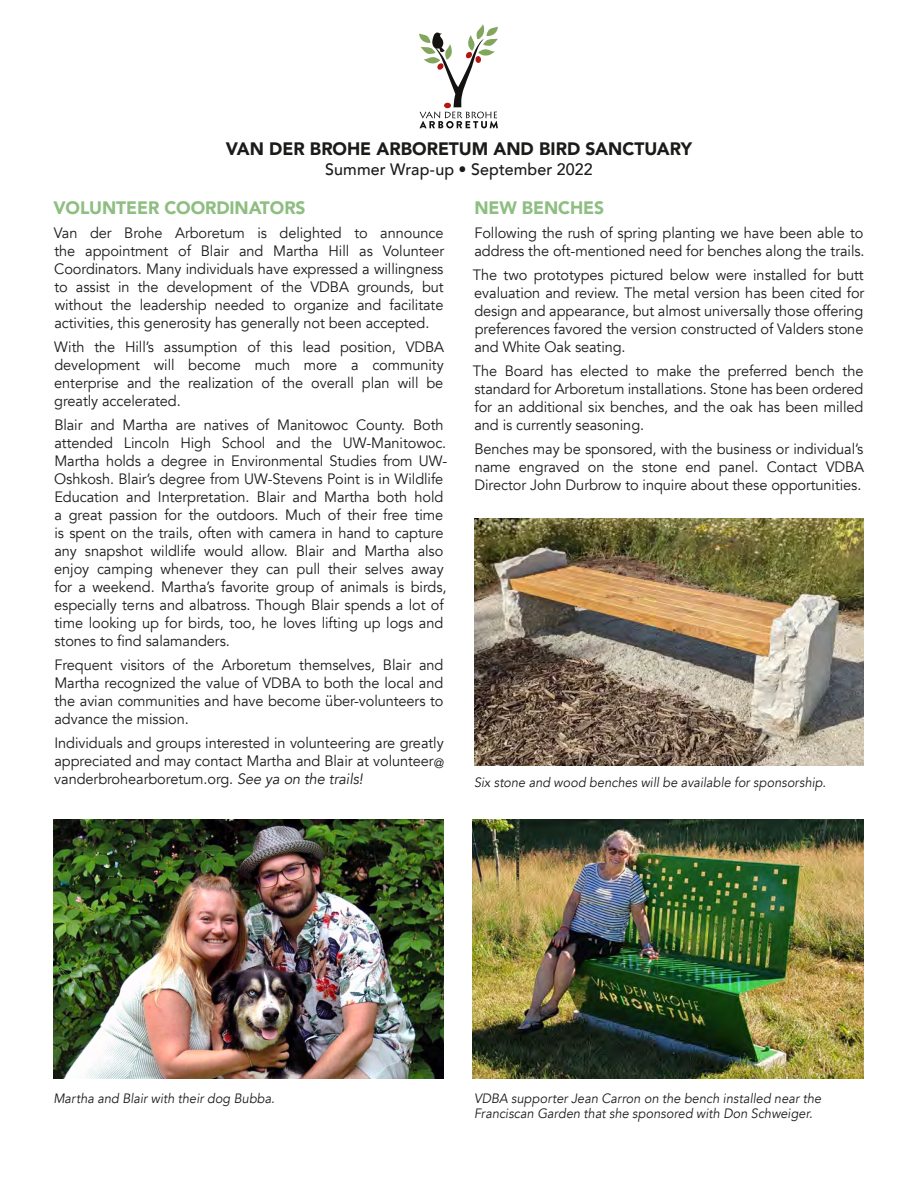
<style>
.page{position:relative;width:918px;height:1188px;background:#fff}
.page>*{position:absolute;margin:0;border:0;box-sizing:border-box;transform-origin:0 0}
.t1{font:900 18px "Avenir";color:#1c1b1a}
.Green_Article_Title{font:900 18px "Avenir";letter-spacing:-.005em;color:#8ebe81}
.t2{font:500 16.5px "Avenir";letter-spacing:.005em;color:#1c1b1a}
.Article_Text{font:15px/18px "Avenir";letter-spacing:-.005em;color:#1c1b1a;text-align:justify}
.t3{font:italic 13.5px/15px "Avenir";letter-spacing:.005em;color:#1c1b1a;scale:.94 1}
.s1{font-style:italic}
</style>
<div class="page">
<svg style="left:419px;top:24px;width:79px;height:104px"></svg>
<img style="left:53px;top:819px;width:391px;height:259px">
<img style="left:474px;top:519px;width:390px;height:247px">
<img style="left:473px;top:819px;width:391px;height:259px">
<p class="t1" style="left:226px;top:133px;width:468px">VAN DER BROHE ARBORETUM AND BIRD SANCTUARY</p>
<p class="t2" style="left:325px;top:155px;width:269px">Summer Wrap-up • September 2022</p>
<p class="Green_Article_Title" style="left:53px;top:193px;width:254px">VOLUNTEER COORDINATORS</p>
<p class="Article_Text" style="left:54px;top:224px;width:392px">Van der Brohe Arboretum is delighted to announce the appointment of Blair and Martha Hill as Volunteer Coordinators. Many individuals have expressed a willingness to assist in the development of the VDBA grounds, but without the leadership needed to organize and facilitate activities, this generosity has generally not been accepted.</p>
<p class="Article_Text" style="left:54px;top:338px;width:392px">With the Hill’s assumption of this lead position, VDBA development will become much more a community enterprise and the realization of the overall plan will be greatly accelerated.</p>
<p class="Article_Text" style="left:54px;top:416px;width:395px;text-align:left">Blair and Martha are natives of Manitowoc County. Both attended Lincoln High School and the UW-Manitowoc.<br>Martha holds a degree in Environmental Studies from UW-Oshkosh. Blair’s degree from UW-Stevens Point is in Wildlife Education and Interpretation. Blair and Martha both hold a great passion for the outdoors. Much of their free time is spent on the trails, often with camera in hand to capture any snapshot wildlife would allow. Blair and Martha also enjoy camping whenever they can pull their selves away for a weekend. Martha’s favorite group of animals is birds, especially terns and albatross. Though Blair spends a lot of time looking up for birds, too, he loves lifting up logs and stones to find salamanders.</p>
<p class="Article_Text" style="left:54px;top:656px;width:391px">Frequent visitors of the Arboretum themselves, Blair and Martha recognized the value of VDBA to both the local and the avian communities and have become über-volunteers to advance the mission.</p>
<p class="Article_Text" style="left:54px;top:734px;width:391px">Individuals and groups interested in volunteering are greatly appreciated and may contact Martha and Blair at volunteer<sub>@ </sub>vanderbrohearboretum.org. <span class="s1">See ya on the trails!</span></p>
<p class="Green_Article_Title" style="left:474px;top:193px;width:131px">NEW BENCHES</p>
<p class="Article_Text" style="left:474px;top:224px;width:392px">Following the rush of spring planting we have been able to address the oft-mentioned need for benches along the trails.</p>
<p class="Article_Text" style="left:473px;top:266px;width:393px">The two prototypes pictured below were installed for butt evaluation and review. The metal version has been cited for design and appearance, but almost universally those offering preferences favored the version constructed of Valders stone and White Oak seating.</p>
<p class="Article_Text" style="left:473px;top:362px;width:392px">The Board has elected to make the preferred bench the standard for Arboretum installations. Stone has been ordered for an additional six benches, and the oak has been milled and is currently seasoning.</p>
<p class="Article_Text" style="left:474px;top:440px;width:391px">Benches may be sponsored, with the business or individual’s name engraved on the stone end panel. Contact VDBA Director John Durbrow to inquire about these opportunities.</p>
<p class="t3" style="left:474px;top:775px;width:376px">Six stone and wood benches will be available for sponsorship.</p>
<p class="t3" style="left:53px;top:1091px;width:237px">Martha and Blair with their dog Bubba.</p>
<p class="t3" style="left:474px;top:1091px;width:371px">VDBA supporter Jean Carron on the bench installed near the<br>Franciscan Garden that she sponsored with Don Schweiger.</p>
</div>
